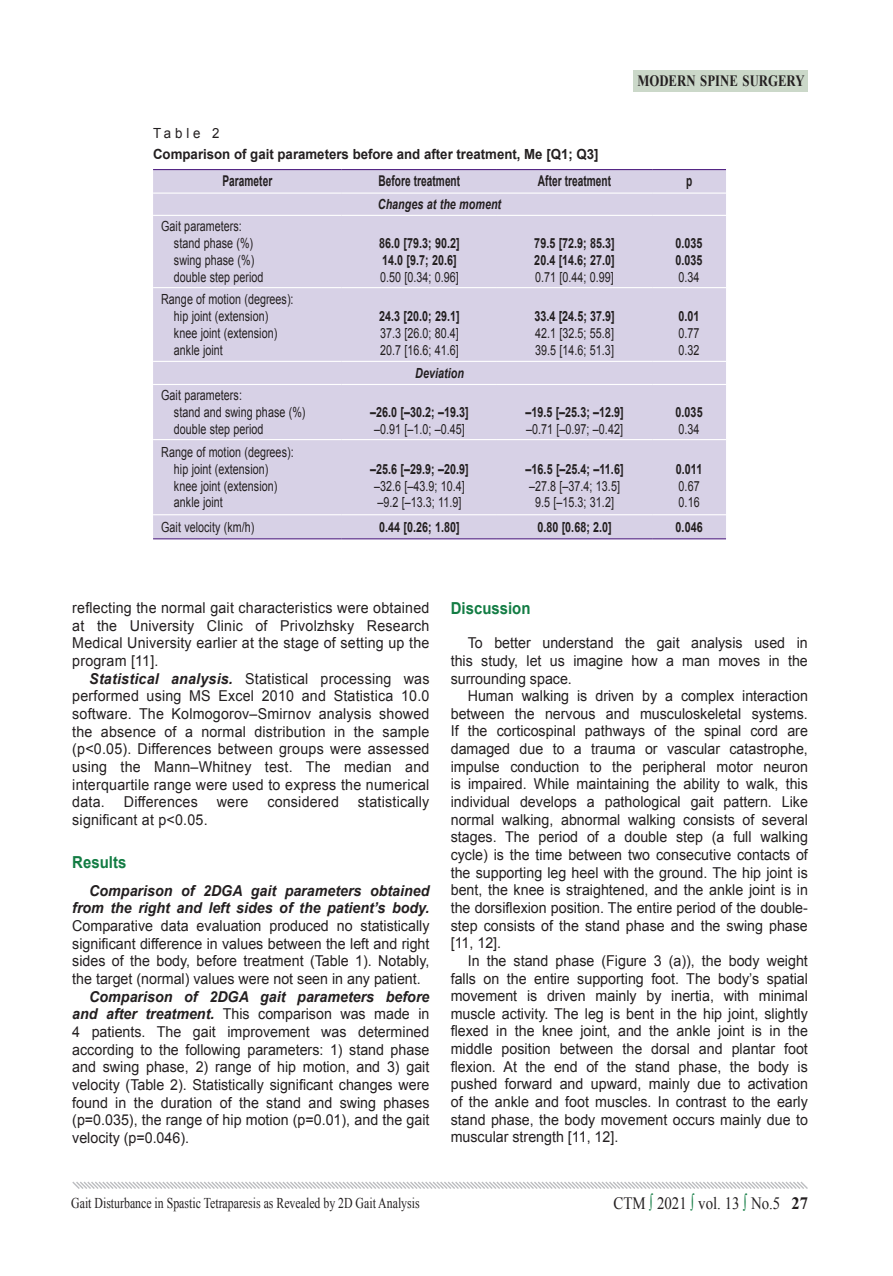
<style>
.page{position:relative;width:893px;height:1276px;background:#fff}
.page>*{position:absolute;margin:0;border:0;box-sizing:border-box;transform-origin:0 0}
.t1{font:17.4px "Times New Roman";color:#231f20;scale:.86 1}
.t2{font:700 16.5px "Arial";color:#127c43;scale:.9 1}
.t3{font:700 15.75px "Times New Roman";color:#231f20;scale:.81 1}
.t4{font:15px/17.7px "Arial";color:#231f20;text-align:justify;scale:.95 1}
.t5{font:italic 700 15px/17.7px "Arial";color:#231f20;text-align:right;scale:.95 1}
.t6{font:15px "Times New Roman";color:#231f20;scale:.79 1}
.t7{font:700 14.85px "Arial";letter-spacing:.005em;color:#231f20;scale:.68 1}
.t8{font:13.95px/16.8px "Arial";letter-spacing:.005em;color:#231f20;scale:.77 1}
.t9{font:700 13.95px/16.8px "Arial";color:#231f20;scale:.77 1}
.t10{font:700 13.95px "Arial";color:#231f20;scale:.95 1}
.t11{font:italic 700 13.95px "Arial";letter-spacing:.005em;color:#231f20;scale:.77 1}
.t12{font:13.95px "Arial";letter-spacing:.005em;color:#231f20;scale:.95 1}
.s1{font-weight:700;font-style:italic}
.s2{color:#127c43}
.s3{font-weight:700}
</style>
<div class="page">
<svg style="left:72px;top:1181px;width:736px;height:8px"></svg>
<div style="left:634px;top:70px;width:174px;height:21px;background:#cbd8c9"></div>
<div style="left:153px;top:170px;width:573px;height:368px;background:#d7d1e6"></div>
<hr style="left:153px;top:192px;width:189px;height:2px;background:#fff">
<hr style="left:342px;top:192px;width:155px;height:2px;background:#fff">
<hr style="left:497px;top:192px;width:155px;height:2px;background:#fff">
<hr style="left:652px;top:192px;width:74px;height:2px;background:#fff">
<hr style="left:153px;top:215px;width:189px;height:1px;background:#fff">
<hr style="left:342px;top:215px;width:155px;height:1px;background:#fff">
<hr style="left:497px;top:215px;width:155px;height:1px;background:#fff">
<hr style="left:652px;top:215px;width:74px;height:1px;background:#fff">
<hr style="left:153px;top:287px;width:189px;height:1px;background:#fff">
<hr style="left:342px;top:287px;width:155px;height:1px;background:#fff">
<hr style="left:497px;top:287px;width:155px;height:1px;background:#fff">
<hr style="left:652px;top:287px;width:74px;height:1px;background:#fff">
<hr style="left:153px;top:361px;width:189px;height:1px;background:#fff">
<hr style="left:342px;top:361px;width:155px;height:1px;background:#fff">
<hr style="left:497px;top:361px;width:155px;height:1px;background:#fff">
<hr style="left:652px;top:361px;width:74px;height:1px;background:#fff">
<hr style="left:153px;top:384px;width:189px;height:1px;background:#fff">
<hr style="left:342px;top:384px;width:155px;height:1px;background:#fff">
<hr style="left:497px;top:384px;width:155px;height:1px;background:#fff">
<hr style="left:652px;top:384px;width:74px;height:1px;background:#fff">
<hr style="left:153px;top:439px;width:189px;height:1px;background:#fff">
<hr style="left:342px;top:439px;width:155px;height:1px;background:#fff">
<hr style="left:497px;top:439px;width:155px;height:1px;background:#fff">
<hr style="left:652px;top:439px;width:74px;height:1px;background:#fff">
<hr style="left:153px;top:514px;width:189px;height:1px;background:#fff">
<hr style="left:342px;top:514px;width:155px;height:1px;background:#fff">
<hr style="left:497px;top:514px;width:155px;height:1px;background:#fff">
<hr style="left:652px;top:514px;width:74px;height:1px;background:#fff">
<hr style="left:153px;top:169px;width:189px;height:1px;background:#542685">
<hr style="left:342px;top:169px;width:155px;height:1px;background:#542685">
<hr style="left:497px;top:169px;width:155px;height:1px;background:#542685">
<hr style="left:652px;top:169px;width:74px;height:1px;background:#542685">
<hr style="left:153px;top:538px;width:189px;height:1px;background:#542685">
<hr style="left:342px;top:538px;width:155px;height:1px;background:#542685">
<hr style="left:497px;top:538px;width:155px;height:1px;background:#542685">
<hr style="left:652px;top:538px;width:74px;height:1px;background:#542685">
<p class="t3" style="left:637px;top:70px;width:208px">MODERN SPINE SURGERY</p>
<p class="t12" style="left:153px;top:124px;width:72px">Table 2</p>
<p class="t10" style="left:153px;top:145px;width:470px">Comparison of gait parameters before and after treatment, Me [Q1; Q3]</p>
<p class="t7" style="left:223px;top:171px;width:75px">Parameter</p>
<p class="t7" style="left:378px;top:171px;width:122px">Before treatment</p>
<p class="t7" style="left:538px;top:171px;width:109px">After treatment</p>
<p class="t7" style="left:686px;top:171px;width:11px">p</p>
<p class="t11" style="left:378px;top:195px;width:162px">Changes at the moment</p>
<p class="t8" style="left:174px;top:218px;width:118px;text-indent:-13px">Gait parameters: stand phase (%) swing phase (%) double step period</p>
<p class="t9" style="left:379px;top:235px;width:106px">86.0 [79.3; 90.2]<br>14.0 [9.7; 20.6]</p>
<p class="t8" style="left:380px;top:268px;width:104px">0.50 [0.34; 0.96]</p>
<p class="t9" style="left:534px;top:235px;width:106px">79.5 [72.9; 85.3]<br>20.4 [14.6; 27.0]</p>
<p class="t8" style="left:535px;top:268px;width:104px">0.71 [0.44; 0.99]</p>
<p class="t9" style="left:676px;top:235px;width:37px">0.035<br>0.035</p>
<p class="t8" style="left:679px;top:268px;width:29px">0.34</p>
<p class="t8" style="left:174px;top:291px;width:157px;text-indent:-13px">Range of motion (degrees): hip joint (extension) knee joint (extension) ankle joint</p>
<p class="t8" style="left:174px;top:387px;width:172px;text-indent:-13px">Gait parameters:<br>stand and swing phase (%) double step period</p>
<p class="t8" style="left:174px;top:444px;width:157px;text-indent:-13px">Range of motion (degrees): hip joint (extension) knee joint (extension) ankle joint</p>
<p class="t9" style="left:379px;top:308px;width:106px">24.3 [20.0; 29.1]</p>
<p class="t8" style="left:380px;top:325px;width:104px">37.3 [26.0; 80.4]<br>20.7 [16.6; 41.6]</p>
<p class="t11" style="left:415px;top:364px;width:65px">Deviation</p>
<p class="t9" style="left:370px;top:404px;width:129px">–26.0 [–30.2; –19.3]</p>
<p class="t8" style="left:374px;top:421px;width:119px">–0.91 [–1.0; –0.45]</p>
<p class="t9" style="left:370px;top:461px;width:129px">–25.6 [–29.9; –20.9]</p>
<p class="t8" style="left:374px;top:477px;width:119px">–32.6 [–43.9; 10.4] –9.2 [–13.3; 11.9]</p>
<p class="t9" style="left:534px;top:308px;width:106px">33.4 [24.5; 37.9]</p>
<p class="t8" style="left:535px;top:325px;width:104px">42.1 [32.5; 55.8]<br>39.5 [14.6; 51.3]</p>
<p class="t9" style="left:525px;top:404px;width:129px">–19.5 [–25.3; –12.9]</p>
<p class="t8" style="left:526px;top:421px;width:127px">–0.71 [–0.97; –0.42]</p>
<p class="t9" style="left:526px;top:461px;width:129px">–16.5 [–25.4; –11.6]</p>
<p class="t8" style="left:529px;top:477px;width:119px;text-align:center">–27.8 [–37.4; 13.5]<br>9.5 [–15.3; 31.2]</p>
<p class="t9" style="left:679px;top:308px;width:29px">0.01</p>
<p class="t8" style="left:679px;top:325px;width:29px">0.77<br>0.32</p>
<p class="t9" style="left:676px;top:404px;width:37px">0.035</p>
<p class="t8" style="left:679px;top:421px;width:29px">0.34</p>
<p class="t9" style="left:676px;top:461px;width:36px">0.011</p>
<p class="t8" style="left:679px;top:477px;width:29px">0.67<br>0.16</p>
<p class="t8" style="left:161px;top:519px;width:122px">Gait velocity (km/h)</p>
<p class="t9" style="left:379px;top:519px;width:106px">0.44 [0.26; 1.80]</p>
<p class="t9" style="left:537px;top:519px;width:98px">0.80 [0.68; 2.0]</p>
<p class="t9" style="left:676px;top:519px;width:37px">0.046</p>
<p class="t4" style="left:72px;top:599px;width:377px">reflecting the normal gait characteristics were obtained at the University Clinic of Privolzhsky Research Medical University earlier at the stage of setting up the program [11].</p>
<p class="t4" style="left:72px;top:669px;width:377px;text-indent:17px"><span class="s1">Statistical analysis.</span> Statistical processing was performed using MS Excel 2010 and Statistica 10.0 software. The Kolmogorov–Smirnov analysis showed the absence of a normal distribution in the sample (p&lt;0.05). Differences between groups were assessed using the Mann–Whitney test. The median and interquartile range were used to express the numerical data.</p>
<p class="t4" style="left:124px;top:793px;width:79px">Differences</p>
<p class="t4" style="left:217px;top:793px;width:35px">were</p>
<p class="t4" style="left:267px;top:793px;width:77px">considered</p>
<p class="t4" style="left:358px;top:793px;width:77px">statistically</p>
<p class="t4" style="left:72px;top:811px;width:144px">significant at p&lt;0.05.</p>
<p class="t2" style="left:72px;top:851px;width:62px">Results</p>
<p class="t5" style="left:72px;top:882px;width:377px">Comparison of 2DGA gait parameters obtained from the right and left sides of the patient’s body.</p>
<p class="t4" style="left:72px;top:917px;width:377px">Comparative data evaluation produced no statistically significant difference in values between the left and right sides of the body, before treatment (Table 1). Notably, the target (normal) values were not seen in any patient.</p>
<p class="t4" style="left:72px;top:987px;width:377px;text-indent:17px"><span class="s1">Comparison of 2DGA gait parameters before and after treatment.</span> This comparison was made in 4 patients. The gait improvement was determined according to the following parameters: 1) stand phase and swing phase, 2) range of hip motion, and 3) gait velocity (Table 2). Statistically significant changes were found in the duration of the stand and swing phases (p=0.035), the range of hip motion (p=0.01), and the gait velocity (p=0.046).</p>
<p class="t6" style="left:71px;top:1192px;width:443px">Gait Disturbance in Spastic Tetraparesis as Revealed by 2D Gait Analysis</p>
<p class="t2" style="left:451px;top:597px;width:90px">Discussion</p>
<p class="t4" style="left:451px;top:634px;width:377px;text-indent:17px">To better understand the gait analysis used in this study, let us imagine how a man moves in the surrounding space.</p>
<p class="t4" style="left:451px;top:687px;width:377px;text-indent:17px">Human walking is driven by a complex interaction between the nervous and musculoskeletal systems.<br>If the corticospinal pathways of the spinal cord are damaged due to a trauma or vascular catastrophe, impulse conduction to the peripheral motor neuron is impaired. While maintaining the ability to walk, this individual develops a pathological gait pattern. Like normal walking, abnormal walking consists of several stages. The period of a double step (a full walking cycle) is the time between two consecutive contacts of the supporting leg heel with the ground. The hip joint is bent, the knee is straightened, and the ankle joint is in the dorsiflexion position. The entire period of the double&shy;step consists of the stand phase and the swing phase [11, 12].</p>
<p class="t4" style="left:451px;top:952px;width:377px;text-indent:17px">In the stand phase (Figure 3 (a)), the body weight falls on the entire supporting foot. The body’s spatial movement is driven mainly by inertia, with minimal muscle activity. The leg is bent in the hip joint, slightly flexed in the knee joint, and the ankle joint is in the middle position between the dorsal and plantar foot flexion. At the end of the stand phase, the body is pushed forward and upward, mainly due to activation of the ankle and foot muscles. In contrast to the early stand phase, the body movement occurs mainly due to muscular strength [11, 12].</p>
<p class="t1" style="left:614px;top:1192px;width:227px">СТМ <span class="s2">∫</span> 2021 <span class="s2">∫</span> vol. 13 <span class="s2">∫</span> No.5 <span class="s3">27</span></p>
</div>
